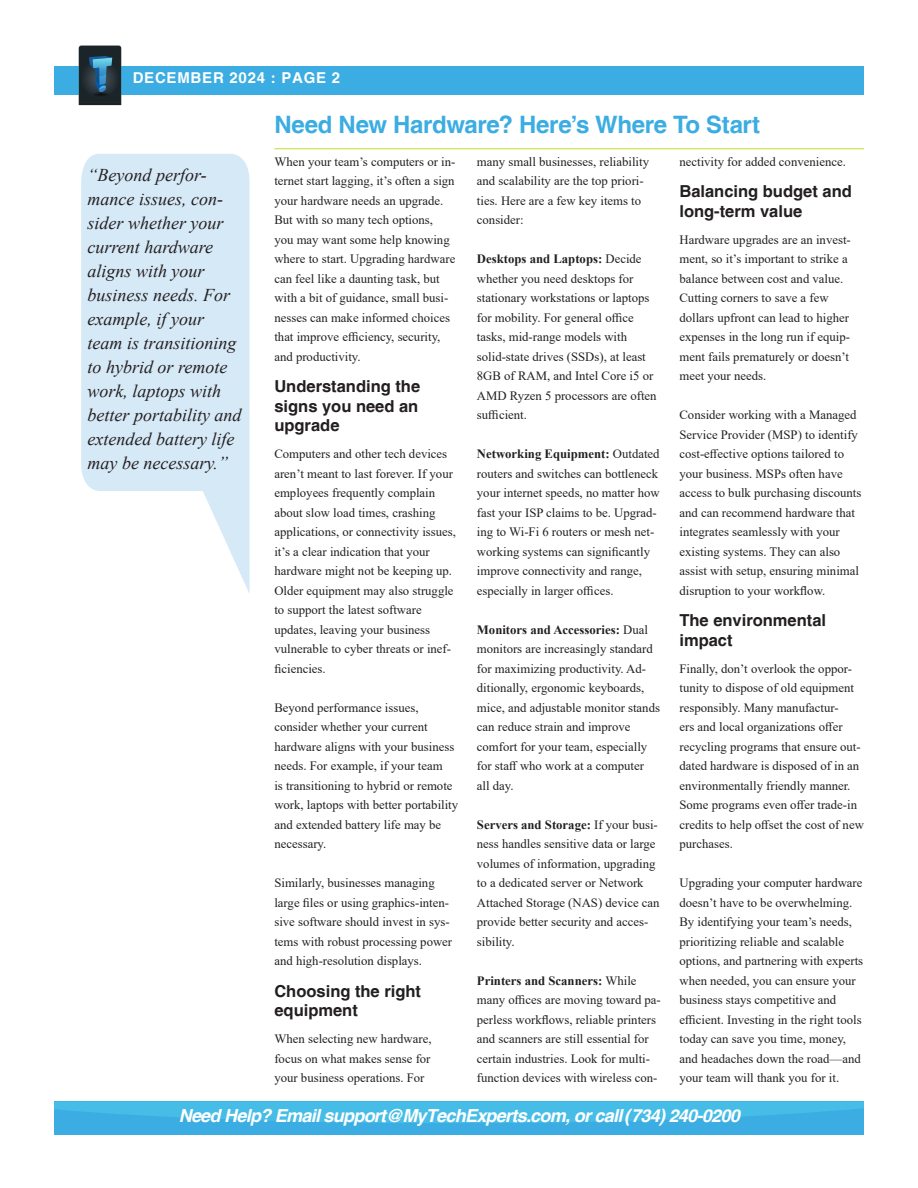
<style>
.page{position:relative;width:918px;height:1188px;background:#fff}
.page>*{position:absolute;margin:0;border:0;box-sizing:border-box;transform-origin:0 0}
.t1{font:700 24px "Helvetica";letter-spacing:-.015em;color:#3bade2}
.t2{font:italic 18px/24px "Times New Roman";color:#231f20}
.t3{font:italic 700 18px "Helvetica";letter-spacing:-.04em;color:#fff}
.t4{font:700 16.5px/19.5px "Helvetica";color:#231f20}
.t5{font:700 15px "Helvetica";letter-spacing:.05em;color:#fff}
.t6{font:12.75px/19.5px "Times New Roman";color:#231f20}
.s1{font-weight:700}
</style>
<div class="page">
<div style="left:54px;top:66px;width:810px;height:28px;background:#3bade2"></div>
<svg style="left:78px;top:45px;width:44px;height:60px;background:#2b4451"></svg>
<div style="left:55px;top:1101px;width:809px;height:34px;background:#3bade2"></div>
<svg style="left:55px;top:1102px;width:809px;height:21px"></svg>
<svg style="left:81px;top:154px;width:169px;height:439px;fill:#d6e9f7"></svg>
<hr style="left:274px;top:148px;width:590px;height:1px;background:#cadb2a">
<p class="t5" style="left:133px;top:68px;width:209px">DECEMBER 2024 : PAGE 2</p>
<p class="t2" style="left:88px;top:163px;width:156px">“Beyond perfor&shy;mance issues, con&shy;sider whether your current hardware aligns with your business needs. For example, if your team is transitioning to hybrid or remote work, laptops with better portability and extended battery life may be necessary.”</p>
<h1 class="t1" style="left:274px;top:110px;width:487px">Need New Hardware? Here’s Where To Start</h1>
<p class="t6" style="left:274px;top:151px;width:182px">When your team’s computers or in&shy;ternet start lagging, it’s often a sign your hardware needs an upgrade.<br>But with so many tech options, you may want some help knowing where to start. Upgrading hardware can feel like a daunting task, but with a bit of guidance, small busi&shy;nesses can make informed choices that improve efficiency, security, and productivity.</p>
<p class="t4" style="left:274px;top:377px;width:147px;text-align:justify">Understanding the signs you need an upgrade</p>
<p class="t6" style="left:274px;top:444px;width:183px">Computers and other tech devices aren’t meant to last forever. If your employees frequently complain about slow load times, crashing applications, or connectivity issues, it’s a clear indication that your hardware might not be keeping up.<br>Older equipment may also struggle to support the latest software updates, leaving your business vulnerable to cyber threats or inef&shy;ficiencies.</p>
<p class="t6" style="left:274px;top:697px;width:185px">Beyond performance issues, consider whether your current hardware aligns with your business needs. For example, if your team<br>is transitioning to hybrid or remote work, laptops with better portability and extended battery life may be necessary.</p>
<p class="t6" style="left:274px;top:873px;width:179px">Similarly, businesses managing large files or using graphics-inten&shy;sive software should invest in sys&shy;tems with robust processing power and high-resolution displays.</p>
<p class="t4" style="left:274px;top:981px;width:148px">Choosing the right equipment</p>
<p class="t6" style="left:274px;top:1029px;width:159px;text-align:justify">When selecting new hardware, focus on what makes sense for your business operations. For</p>
<p class="t6" style="left:679px;top:151px;width:168px">nectivity for added convenience.</p>
<p class="t4" style="left:679px;top:182px;width:174px">Balancing budget and long-term value</p>
<p class="t6" style="left:679px;top:229px;width:173px">Hardware upgrades are an invest&shy;ment, so it’s important to strike a balance between cost and value.<br>Cutting corners to save a few dollars upfront can lead to higher expenses in the long run if equip&shy;ment fails prematurely or doesn’t meet your needs.</p>
<p class="t6" style="left:679px;top:405px;width:184px">Consider working with a Managed Service Provider (MSP) to identify cost-effective options tailored to your business. MSPs often have access to bulk purchasing discounts and can recommend hardware that integrates seamlessly with your existing systems. They can also assist with setup, ensuring minimal disruption to your workflow.</p>
<p class="t4" style="left:679px;top:611px;width:148px">The environmental impact</p>
<p class="t6" style="left:679px;top:658px;width:186px">Finally, don’t overlook the oppor&shy;tunity to dispose of old equipment responsibly. Many manufactur-<br>ers and local organizations offer recycling programs that ensure out&shy;dated hardware is disposed of in an environmentally friendly manner.<br>Some programs even offer trade-in credits to help offset the cost of new purchases.</p>
<p class="t6" style="left:679px;top:873px;width:185px">Upgrading your computer hardware doesn’t have to be overwhelming.<br>By identifying your team’s needs, prioritizing reliable and scalable options, and partnering with experts when needed, you can ensure your business stays competitive and efficient. Investing in the right tools today can save you time, money, and headaches down the road—and your team will thank you for it.</p>
<p class="t6" style="left:477px;top:151px;width:174px">many small businesses, reliability and scalability are the top priori&shy;ties. Here are a few key items to consider:</p>
<p class="t6" style="left:477px;top:249px;width:181px"><span class="s1">Desktops and Laptops:</span> Decide whether you need desktops for stationary workstations or laptops for mobility. For general office tasks, mid-range models with solid-state drives (SSDs), at least<br>8GB of RAM, and Intel Core i5 or<br>AMD Ryzen 5 processors are often sufficient.</p>
<p class="t6" style="left:477px;top:444px;width:184px"><span class="s1">Networking Equipment:</span> Outdated routers and switches can bottleneck your internet speeds, no matter how fast your ISP claims to be. Upgrad&shy;ing to Wi-Fi 6 routers or mesh net&shy;working systems can significantly improve connectivity and range, especially in larger offices.</p>
<p class="t6" style="left:477px;top:619px;width:185px"><span class="s1">Monitors and Accessories:</span> Dual monitors are increasingly standard for maximizing productivity. Ad&shy;ditionally, ergonomic keyboards, mice, and adjustable monitor stands can reduce strain and improve comfort for your team, especially for staff who work at a computer<br>all day.</p>
<p class="t6" style="left:477px;top:814px;width:184px"><span class="s1">Servers and Storage:</span> If your busi&shy;ness handles sensitive data or large volumes of information, upgrading to a dedicated server or Network<br>Attached Storage (NAS) device can provide better security and acces&shy;sibility.</p>
<p class="t6" style="left:477px;top:970px;width:185px"><span class="s1">Printers and Scanners:</span> While many offices are moving toward pa&shy;perless workflows, reliable printers and scanners are still essential for certain industries. Look for multi&shy;function devices with wireless con-</p>
<h2 class="t3" style="left:179px;top:1105px;width:562px">Need Help? Email support@MyTechExperts.com, or call (734) 240-0200</h2>
</div>
